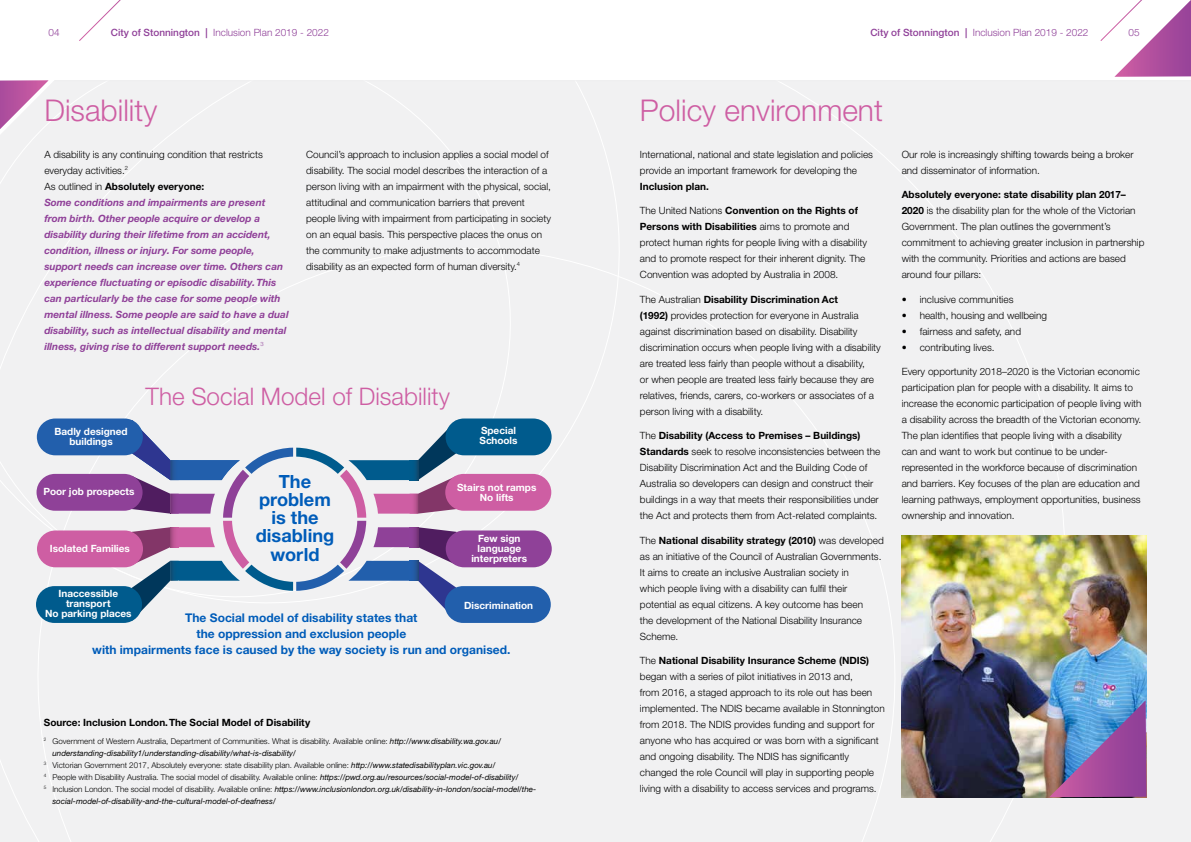
<style>
.page{position:relative;width:1191px;height:842px;background:#fff}
.page>*{position:absolute;margin:0;border:0;box-sizing:border-box;transform-origin:0 0}
.t1{font:300 30px "Helvetica Neue";color:#ce5ea3}
.t2{font:300 24.2px "Helvetica Neue";color:#ce5ea3}
.t3{font:700 18.2px/18.2px "Helvetica Neue CE";color:#005cb9;text-align:center}
.t4{font:700 12px/16px "Helvetica Neue CE";color:#005cb9;text-align:center}
.t5{font:300 10px/16px "Helvetica Neue";color:#000}
.t6{font:italic 700 10px/16px "Helvetica Neue CE";color:#8f3f98}
.t7{font:700 10px/16px "Helvetica Neue CE";color:#000}
.t8{font:700 10px/10px "Helvetica Neue CE";color:#fff;text-align:center}
.t9{font:300 10px "Helvetica Neue";color:#8f3f98}
.t10{font:300 8px/12px "Helvetica Neue";color:#000}
.t11{font:italic 8px/12px "Helvetica Neue CE";color:#000}
.s1{font-family:"Helvetica Neue CE";font-weight:500}
.s2{font-family:"Helvetica Neue";font-weight:300}
.s3{font-family:"Helvetica Neue CE";font-weight:700}
.s4{font-family:"Helvetica Neue";font-weight:300;font-style:normal;color:#000}
.s5{font-style:normal;color:#000}
.s6{font-family:"Helvetica Neue CE";font-weight:400;font-style:italic}
.s7{font-family:"Helvetica Neue";font-weight:300;font-style:normal}
</style>
<div class="page">
<div style="left:0;top:81px;width:1191px;height:761px;background:#f1f1f2"></div>
<svg style="left:1100px;top:0;width:91px;height:77px"></svg>
<hr style="left:0;top:80px;width:1191px;height:1px;background:#efeff0">
<svg style="left:0;top:80px;width:63px;height:762px"></svg>
<svg style="left:79px;top:0;width:42px;height:41px"></svg>
<img style="left:901px;top:536px;width:245px;height:261px">
<img style="left:1049px;top:700px;width:97px;height:97px">
<div style="left:37px;top:474px;width:106px;height:37px;background:#8f4198;border-radius:18px"></div>
<div style="left:37px;top:530px;width:106px;height:37px;background:#ce5ea3;border-radius:18px"></div>
<div style="left:36px;top:586px;width:106px;height:37px;background:#005b8d;border-radius:18px"></div>
<div style="left:445px;top:418px;width:106px;height:37px;background:#005b8d;border-radius:18px"></div>
<div style="left:445px;top:474px;width:106px;height:37px;background:#ce5ea3;border-radius:18px"></div>
<div style="left:446px;top:530px;width:106px;height:37px;background:#8f4198;border-radius:18px"></div>
<div style="left:445px;top:586px;width:106px;height:37px;background:#225fac;border-radius:18px"></div>
<svg style="left:132px;top:420px;width:324px;height:201px"></svg>
<div style="left:37px;top:418px;width:106px;height:37px;background:#225fac;border-radius:18px"></div>
<p class="t9" style="left:49px;top:27px;width:13px">04</p>
<p class="t9" style="left:111px;top:27px;width:220px"><span class="s1">City of Stonnington |</span> Inclusion Plan 2019 - 2022</p>
<p class="t9" style="left:870px;top:27px;width:220px"><span class="s1">City of Stonnington |</span> Inclusion Plan 2019 - 2022</p>
<p class="t9" style="left:1128px;top:27px;width:13px">05</p>
<h1 class="t1" style="left:44px;top:92px;width:114px">Disability</h1>
<h1 class="t1" style="left:640px;top:92px;width:244px">Policy environment</h1>
<p class="t5" style="left:640px;top:146px;width:234px">International, national and state legislation and policies provide an important framework for developing the</p>
<p class="t7" style="left:640px;top:178px;width:71px">Inclusion plan.</p>
<p class="t7" style="left:640px;top:203px;width:219px"><span class="s2">The United Nations</span> Convention on the Rights of<br>Persons with Disabilities <span class="s2">aims to promote and</span></p>
<p class="t5" style="left:640px;top:235px;width:229px">protect human rights for people living with a disability and to promote respect for their inherent dignity. The<br>Convention was adopted by Australia in 2008.</p>
<p class="t7" style="left:640px;top:291px;width:199px"><span class="s2">The Australian</span> Disability Discrimination Act</p>
<p class="t5" style="left:640px;top:307px;width:242px"><span class="s3">(1992)</span> provides protection for everyone in Australia against discrimination based on disability. Disability discrimination occurs when people living with a disability are treated less fairly than people without a disability,<br>or when people are treated less fairly because they are relatives, friends, carers, co-workers or associates of a person living with a disability.</p>
<p class="t7" style="left:640px;top:428px;width:222px"><span class="s2">The</span> Disability (Access to Premises – Buildings)</p>
<p class="t5" style="left:640px;top:444px;width:242px"><span class="s3">Standards</span> seek to resolve inconsistencies between the Disability Discrimination Act and the Building Code of Australia so developers can design and construct their buildings in a way that meets their responsibilities under the Act and protects them from Act-related complaints.</p>
<p class="t7" style="left:640px;top:532px;width:245px"><span class="s2">The</span> National disability strategy (2010) <span class="s2">was developed</span></p>
<p class="t5" style="left:640px;top:548px;width:243px">as an initiative of the Council of Australian Governments.<br>It aims to create an inclusive Australian society in<br>which people living with a disability can fulfil their potential as equal citizens. A key outcome has been<br>the development of the National Disability Insurance Scheme.</p>
<p class="t7" style="left:640px;top:653px;width:231px"><span class="s2">The</span> National Disability Insurance Scheme (NDIS)</p>
<p class="t5" style="left:640px;top:669px;width:246px">began with a series of pilot initiatives in 2013 and,<br>from 2016, a staged approach to its role out has been implemented. The NDIS became available in Stonnington from 2018. The NDIS provides funding and support for anyone who has acquired or was born with a significant and ongoing disability. The NDIS has significantly changed the role Council will play in supporting people living with a disability to access services and programs.</p>
<p class="t5" style="left:306px;top:146px;width:246px">Council’s approach to inclusion applies a social model of disability. The social model describes the interaction of a person living with an impairment with the physical, social, attitudinal and communication barriers that prevent people living with impairment from participating in society on an equal basis. This perspective places the onus on the community to make adjustments to accommodate disability as an expected form of human diversity.<sup>4</sup></p>
<p class="t5" style="left:44px;top:146px;width:220px">A disability is any continuing condition that restricts everyday activities.<sup>2</sup></p>
<p class="t6" style="left:44px;top:178px;width:246px"><span class="s4">As outlined in</span> <span class="s5">Absolutely everyone:<br></span>Some conditions and impairments are present from birth. Other people acquire or develop a disability during their lifetime from an accident, condition, illness or injury. For some people, support needs can increase over time. Others can experience fluctuating or episodic disability. This can particularly be the case for some people with mental illness. Some people are said to have a dual disability, such as intellectual disability and mental illness, giving rise to different support needs.<sup>3</sup></p>
<h2 class="t2" style="left:146px;top:382px;width:306px">The Social Model of Disability</h2>
<p class="t8" style="left:479px;top:425px;width:39px;text-align:left">Special<br>Schools</p>
<p class="t8" style="left:54px;top:427px;width:75px">Badly designed buildings</p>
<h3 class="t3" style="left:256px;top:472px;width:80px">The problem is the disabling world</h3>
<p class="t8" style="left:44px;top:487px;width:92px">Poor job prospects</p>
<p class="t8" style="left:457px;top:483px;width:81px">Stairs not ramps<br>No lifts</p>
<p class="t8" style="left:471px;top:534px;width:57px">Few sign language interpreters</p>
<p class="t8" style="left:50px;top:543px;width:82px">Isolated Families</p>
<p class="t8" style="left:45px;top:589px;width:88px">Inaccessible transport<br>No parking places</p>
<p class="t8" style="left:464px;top:601px;width:71px">Discrimination</p>
<p class="t4" style="left:92px;top:609px;width:419px">The Social model of disability states that<br>the oppression and exclusion people<br>with impairments face is caused by the way society is run and organised.</p>
<p class="t7" style="left:44px;top:714px;width:268px">Source: Inclusion London. The Social Model of Disability</p>
<p class="t10" style="left:44px;top:735px;width:458px"><sup>2</sup> Government of Western Australia, Department of Communities. What is disability. Available online: <span class="s6">http://www.disability.wa.gov.au/</span></p>
<p class="t11" style="left:52px;top:747px;width:245px">understanding-disability1/understanding-disability/what-is-disability/</p>
<p class="t10" style="left:44px;top:759px;width:476px"><sup>3</sup> Victorian Government 2017, Absolutely everyone: state disability plan. Available online: <span class="s6">http://www.statedisabilityplan.vic.gov.au/<br></span><sup>4</sup> People with Disability Australia. The social model of disability. Available online: <span class="s6">https://pwd.org.au/resources/social-model-of-disability/</span></p>
<p class="t11" style="left:52px;top:783px;width:485px;text-indent:-9px"><sup>5</sup> <span class="s7">Inclusion London. The social model of disability. Available online:</span> https://www.inclusionlondon.org.uk/disability-in-london/social-model/the&shy;social-model-of-disability-and-the-cultural-model-of-deafness/</p>
<p class="t5" style="left:901px;top:146px;width:233px">Our role is increasingly shifting towards being a broker and disseminator of information.</p>
<p class="t7" style="left:901px;top:187px;width:226px">Absolutely everyone: state disability plan 2017–</p>
<p class="t5" style="left:901px;top:202px;width:244px"><span class="s3">2020</span> is the disability plan for the whole of the Victorian Government. The plan outlines the government’s commitment to achieving greater inclusion in partnership with the community. Priorities and actions are based around four pillars:</p>
<p class="t5" style="left:901px;top:291px;width:113px">• inclusive communities</p>
<p class="t5" style="left:901px;top:307px;width:147px">• health, housing and wellbeing</p>
<p class="t5" style="left:901px;top:323px;width:121px">• fairness and safety, and</p>
<p class="t5" style="left:901px;top:339px;width:94px">• contributing lives.</p>
<p class="t5" style="left:901px;top:363px;width:241px">Every opportunity 2018–2020 is the Victorian economic participation plan for people with a disability. It aims to increase the economic participation of people living with a disability across the breadth of the Victorian economy.<br>The plan identifies that people living with a disability<br>can and want to work but continue to be under&shy;represented in the workforce because of discrimination and barriers. Key focuses of the plan are education and learning pathways, employment opportunities, business ownership and innovation.</p>
</div>
